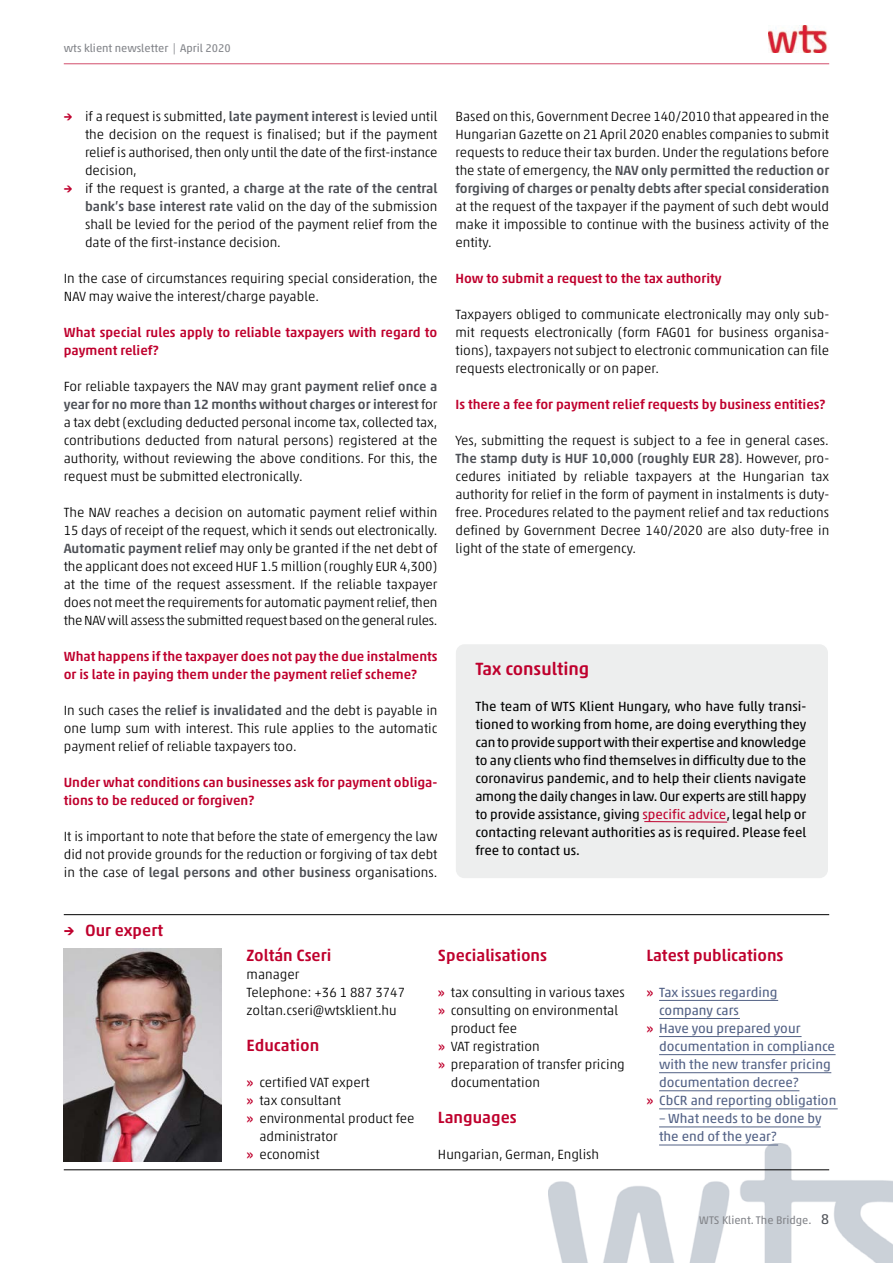
<style>
.page{position:relative;width:893px;height:1263px;background:#fff}
.page>*{position:absolute;margin:0;border:0;box-sizing:border-box;transform-origin:0 0}
.t1{font:500 18px "Akko Rounded Pro";color:#bf002d}
.t2{font:500 16.5px "Akko Pro";color:#bf002d}
.t3{font:300 13.5px/18px "Akko Pro";color:#000;text-align:justify}
.t4{font:13.5px/18px "Akko Pro";color:#000;text-align:justify}
.t5{font:500 13.5px/18px "Akko Pro";color:#bf002d}
.t6{font:13.5px/18px "Akko Pro";color:#526185}
.t7{font:11.25px "Akko Pro";color:#83858a}
.s1{font-weight:500;color:#bf002d}
.s2{font-weight:500;color:#4e5157}
.s3{color:#bf002d}
.s4{font-size:14.25px;color:#4e5157}
</style>
<div class="page">
<hr style="left:64px;top:64px;width:765px;height:1px;background:#d24d6c">
<img style="left:769px;top:26px;width:59px;height:27px">
<img style="left:549px;top:1144px;width:344px;height:119px">
<div style="left:456px;top:644px;width:372px;height:234px;background:#edeeee;border-radius:9px"></div>
<svg style="left:644px;top:821px;width:84px;height:2px"></svg>
<hr style="left:64px;top:914px;width:765px;height:1px;background:#000">
<hr style="left:64px;top:1169px;width:765px;height:1px;background:#000">
<img style="left:64px;top:949px;width:157px;height:212px">
<hr style="left:659px;top:1000px;width:119px;height:1px;background:#526185">
<hr style="left:659px;top:1018px;width:81px;height:1px;background:#526185">
<hr style="left:659px;top:1036px;width:142px;height:1px;background:#526185">
<hr style="left:659px;top:1054px;width:177px;height:1px;background:#526185">
<hr style="left:659px;top:1072px;width:172px;height:1px;background:#526185">
<hr style="left:659px;top:1090px;width:140px;height:1px;background:#526185">
<hr style="left:659px;top:1108px;width:179px;height:1px;background:#526185">
<hr style="left:659px;top:1126px;width:162px;height:1px;background:#526185">
<hr style="left:659px;top:1144px;width:119px;height:1px;background:#526185">
<p class="t7" style="left:64px;top:45px;width:169px">wts klient newsletter | April 2020</p>
<p class="t3" style="left:85px;top:109px;width:354px;text-indent:-21px"><span class="s1">→</span> if a request is submitted, <span class="s2">late payment interest</span> is levied until the decision on the request is finalised; but if the payment relief is authorised, then only until the date of the first-instance decision,</p>
<p class="t3" style="left:85px;top:181px;width:354px;text-indent:-21px"><span class="s1">→</span> if the request is granted, a <span class="s2">charge at the rate of the central bank’s base interest rate</span> valid on the day of the submission shall be levied for the period of the payment relief from the date of the first-instance decision.</p>
<p class="t3" style="left:64px;top:271px;width:375px">In the case of circumstances requiring special consideration, the<br>NAV may waive the interest/charge payable.</p>
<p class="t5" style="left:64px;top:325px;width:375px">What special rules apply to reliable taxpayers with regard to payment relief?</p>
<p class="t3" style="left:64px;top:379px;width:375px">For reliable taxpayers the NAV may grant <span class="s2">payment relief once a year for no more than 12 months without charges or interest</span> for a tax debt (excluding deducted personal income tax, collected tax, contributions deducted from natural persons) registered at the authority, without reviewing the above conditions. For this, the request must be submitted electronically.</p>
<p class="t3" style="left:64px;top:505px;width:375px">The NAV reaches a decision on automatic payment relief within 15 days of receipt of the request, which it sends out electronically.<br><span class="s2">Automatic payment relief</span> may only be granted if the net debt of the applicant does not exceed HUF 1.5 million (roughly EUR 4,300) at the time of the request assessment. If the reliable taxpayer does not meet the requirements for automatic payment relief, then the NAV will assess the submitted request based on the general rules.</p>
<p class="t5" style="left:64px;top:649px;width:375px">What happens if the taxpayer does not pay the due instalments or is late in paying them under the payment relief scheme?</p>
<p class="t3" style="left:64px;top:703px;width:375px">In such cases the <span class="s2">relief is invalidated</span> and the debt is payable in one lump sum with interest. This rule applies to the automatic payment relief of reliable taxpayers too.</p>
<p class="t5" style="left:64px;top:775px;width:375px">Under what conditions can businesses ask for payment obliga&shy;tions to be reduced or forgiven?</p>
<p class="t3" style="left:64px;top:829px;width:375px">It is important to note that before the state of emergency the law did not provide grounds for the reduction or forgiving of tax debt in the case of <span class="s2">legal persons and other business</span> organisations.</p>
<p class="t2" style="left:64px;top:924px;width:101px">→ Our expert</p>
<p class="t3" style="left:455px;top:109px;width:375px">Based on this, Government Decree 140/2010 that appeared in the Hungarian Gazette on 21 April 2020 enables companies to submit requests to reduce their tax burden. Under the regulations before the state of emergency, the <span class="s2">NAV only permitted the reduction or forgiving of charges or penalty debts after special consideration</span></p>
<p class="t3" style="left:455px;top:199px;width:375px">at the request of the taxpayer if the payment of such debt would make it impossible to continue with the business activity of the entity.</p>
<p class="t5" style="left:455px;top:271px;width:268px">How to submit a request to the tax authority</p>
<p class="t3" style="left:455px;top:307px;width:375px">Taxpayers obliged to communicate electronically may only sub&shy;mit requests electronically (form FAG01 for business organisa&shy;tions), taxpayers not subject to electronic communication can file requests electronically or on paper.</p>
<p class="t5" style="left:455px;top:397px;width:371px">Is there a fee for payment relief requests by business entities?</p>
<p class="t3" style="left:455px;top:433px;width:375px">Yes, submitting the request is subject to a fee in general cases.<br><span class="s2">The stamp duty is HUF 10,000 (roughly EUR 28)</span>. However, pro&shy;cedures initiated by reliable taxpayers at the Hungarian tax authority for relief in the form of payment in instalments is duty&shy;free. Procedures related to the payment relief and tax reductions defined by Government Decree 140/2020 are also duty-free in light of the state of emergency.</p>
<h1 class="t1" style="left:475px;top:663px;width:115px">Tax consulting</h1>
<p class="t4" style="left:475px;top:699px;width:332px">The team of WTS Klient Hungary, who have fully transi&shy;tioned to working from home, are doing everything they can to provide support with their expertise and knowledge to any clients who find themselves in difficulty due to the coronavirus pandemic, and to help their clients navigate among the daily changes in law. Our experts are still happy to provide assistance, giving <span class="s3">specific advice</span>, legal help or contacting relevant authorities as is required. Please feel free to contact us.</p>
<p class="t2" style="left:247px;top:950px;width:86px">Zoltán Cseri</p>
<p class="t3" style="left:247px;top:967px;width:160px;text-align:left">manager<br>Telephone: +36 1 887 3747 zoltan.cseri@wtsklient.hu</p>
<p class="t2" style="left:247px;top:1040px;width:74px">Education</p>
<p class="t3" style="left:247px;top:1075px;width:125px"><span class="s1">»</span> certified VAT expert</p>
<p class="t3" style="left:247px;top:1093px;width:96px"><span class="s1">»</span> tax consultant</p>
<p class="t3" style="left:247px;top:1111px;width:169px"><span class="s1">»</span> environmental product fee</p>
<p class="t3" style="left:259px;top:1129px;width:80px">administrator</p>
<p class="t3" style="left:247px;top:1147px;width:75px"><span class="s1">»</span> economist</p>
<p class="t2" style="left:438px;top:950px;width:111px">Specialisations</p>
<p class="t3" style="left:438px;top:985px;width:188px"><span class="s1">»</span> tax consulting in various taxes</p>
<p class="t3" style="left:438px;top:1003px;width:182px"><span class="s1">»</span> consulting on environmental</p>
<p class="t3" style="left:451px;top:1021px;width:68px">product fee</p>
<p class="t3" style="left:438px;top:1039px;width:103px"><span class="s1">»</span> VAT registration</p>
<p class="t3" style="left:438px;top:1057px;width:188px"><span class="s1">»</span> preparation of transfer pricing</p>
<p class="t3" style="left:451px;top:1075px;width:91px">documentation</p>
<p class="t2" style="left:438px;top:1112px;width:80px">Languages</p>
<p class="t3" style="left:438px;top:1147px;width:163px">Hungarian, German, English</p>
<p class="t2" style="left:646px;top:950px;width:139px">Latest publications</p>
<p class="t6" style="left:646px;top:985px;width:133px"><span class="s1">»</span> Tax issues regarding</p>
<p class="t6" style="left:659px;top:1003px;width:81px">company cars</p>
<p class="t6" style="left:646px;top:1021px;width:156px"><span class="s1">»</span> Have you prepared your</p>
<p class="t6" style="left:659px;top:1039px;width:177px">documentation in compliance</p>
<p class="t6" style="left:659px;top:1057px;width:173px">with the new transfer pricing</p>
<p class="t6" style="left:659px;top:1075px;width:141px">documentation decree?</p>
<p class="t6" style="left:646px;top:1093px;width:191px"><span class="s1">»</span> CbCR and reporting obligation</p>
<p class="t6" style="left:659px;top:1111px;width:164px">– What needs to be done by the end of the year?</p>
<p class="t7" style="left:699px;top:1216px;width:131px">WTS Klient. The Bridge. <span class="s4">8</span></p>
</div>
